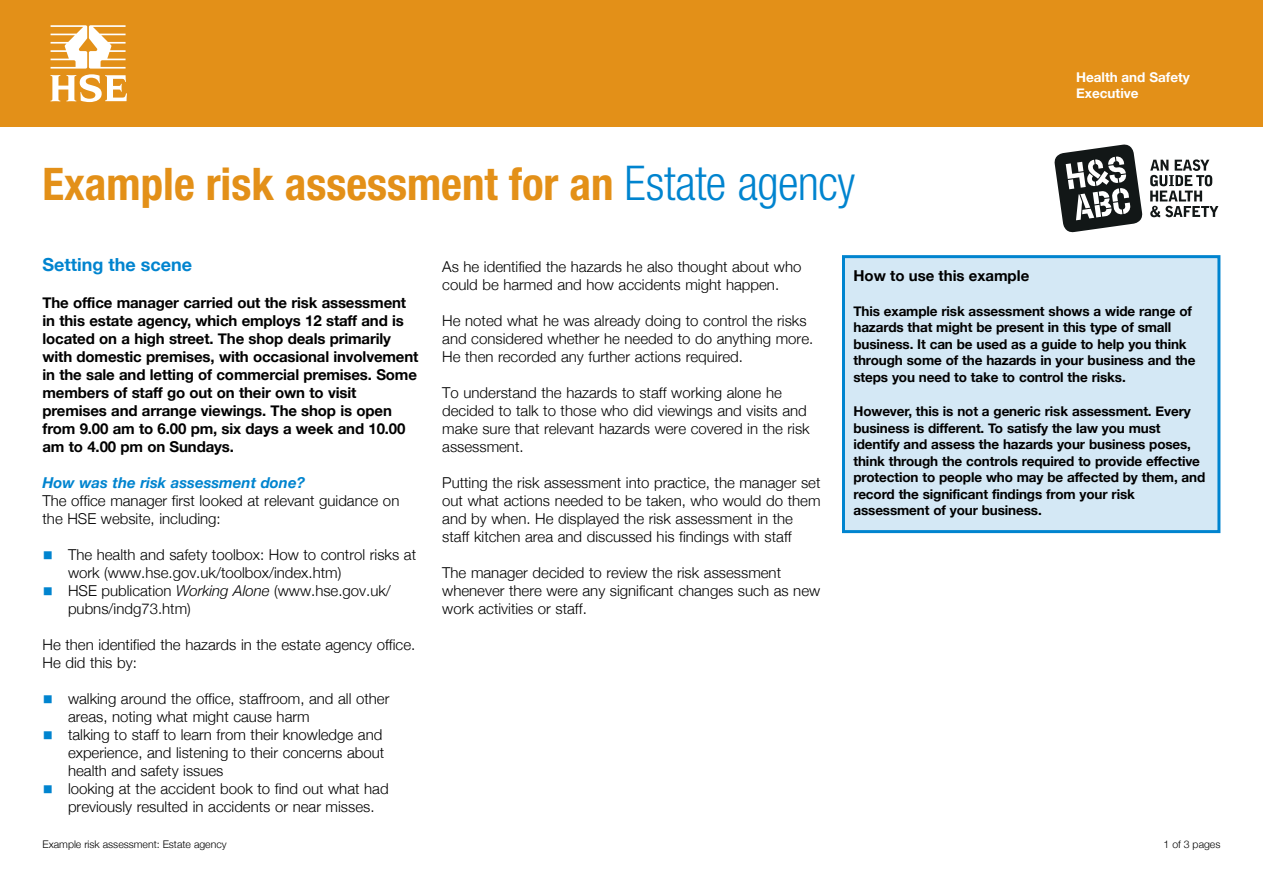
<style>
.page{position:relative;width:1263px;height:893px;background:#fff}
.page>*{position:absolute;margin:0;border:0;box-sizing:border-box;transform-origin:0 0}
.t1{font:700 condensed 45px "Helvetica Neue";color:#e39018}
.t2{font:700 18px "Helvetica Neue";color:#0084cf}
.t3{font:300 15px/18px "Helvetica Neue";color:#000}
.t4{font:700 15px/18px "Helvetica Neue";letter-spacing:-.01em;color:#000}
.t5{font:italic 700 15px "Helvetica Neue";color:#0084cf}
.t6{font:700 13.5px/16.5px "Helvetica Neue";letter-spacing:-.01em;color:#000}
.t7{font:700 13.5px/16.5px "Helvetica Neue";color:#fff}
.Footer_right__artifa{font:300 10.5px "Helvetica Neue";color:#000}
.s1{font-weight:300;font-size:48px;color:#0084cf}
.s2{font-family:"Arial Unicode MS";font-weight:400;font-size:18px;color:#0084cf}
.s3{font-style:italic}
</style>
<div class="page">
<div style="left:0;top:0;width:1263px;height:126px;background:#e39018"></div>
<svg style="left:51px;top:25px;width:76px;height:77px"></svg>
<div style="left:843px;top:257px;width:376px;height:275px;background:#d4e8f5"></div>
<div style="left:842px;top:255px;width:378px;height:278px;border:3px solid #0084cf"></div>
<svg style="left:1054px;top:145px;width:89px;height:87px"></svg>
<svg style="left:1150px;top:159px;width:68px;height:58px"></svg>
<p class="t1" style="left:43px;top:156px;width:814px">Example risk assessment for an <span class="s1">Estate agency</span></p>
<p class="t7" style="left:1076px;top:69px;width:115px">Health and Safety<br>Executive</p>
<h1 class="t2" style="left:43px;top:251px;width:151px">Setting the scene</h1>
<p class="t4" style="left:43px;top:294px;width:377px">The office manager carried out the risk assessment in this estate agency, which employs 12 staff and is located on a high street. The shop deals primarily with domestic premises, with occasional involvement in the sale and letting of commercial premises. Some members of staff go out on their own to visit premises and arrange viewings. The shop is open from 9.00 am to 6.00 pm, six days a week and 10.00 am to 4.00 pm on Sundays.</p>
<h2 class="t5" style="left:43px;top:470px;width:264px">How was the risk assessment done?</h2>
<p class="t3" style="left:43px;top:490px;width:358px">The office manager first looked at relevant guidance on the HSE website, including:</p>
<p class="t3" style="left:68px;top:544px;width:350px;text-indent:-26px"><span class="s2">■</span> The health and safety toolbox: How to control risks at work (www.hse.gov.uk/toolbox/index.htm)</p>
<p class="t3" style="left:68px;top:580px;width:324px;text-indent:-26px"><span class="s2">■</span> HSE publication <span class="s3">Working Alone</span> (www.hse.gov.uk/ pubns/indg73.htm)</p>
<p class="t3" style="left:43px;top:634px;width:374px">He then identified the hazards in the estate agency office.<br>He did this by:</p>
<p class="t3" style="left:68px;top:688px;width:323px;text-indent:-26px"><span class="s2">■</span> walking around the office, staffroom, and all other areas, noting what might cause harm</p>
<p class="t3" style="left:68px;top:724px;width:318px;text-indent:-26px"><span class="s2">■</span> talking to staff to learn from their knowledge and experience, and listening to their concerns about health and safety issues</p>
<p class="t3" style="left:68px;top:778px;width:322px;text-indent:-26px"><span class="s2">■</span> looking at the accident book to find out what had previously resulted in accidents or near misses.</p>
<p class="Footer_right__artifa" style="left:43px;top:835px;width:186px">Example risk assessment: Estate agency</p>
<p class="t3" style="left:442px;top:256px;width:361px">As he identified the hazards he also thought about who could be harmed and how accidents might happen.</p>
<p class="t3" style="left:442px;top:310px;width:372px">He noted what he was already doing to control the risks and considered whether he needed to do anything more.<br>He then recorded any further actions required.</p>
<p class="t3" style="left:442px;top:382px;width:369px">To understand the hazards to staff working alone he decided to talk to those who did viewings and visits and make sure that relevant hazards were covered in the risk assessment.</p>
<p class="t3" style="left:442px;top:472px;width:380px">Putting the risk assessment into practice, the manager set out what actions needed to be taken, who would do them and by when. He displayed the risk assessment in the staff kitchen area and discussed his findings with staff</p>
<p class="t3" style="left:442px;top:562px;width:379px">The manager decided to review the risk assessment whenever there were any significant changes such as new work activities or staff.</p>
<h1 class="t4" style="left:853px;top:267px;width:177px">How to use this example</h1>
<p class="t6" style="left:853px;top:303px;width:344px">This example risk assessment shows a wide range of hazards that might be present in this type of small business. It can be used as a guide to help you think through some of the hazards in your business and the steps you need to take to control the risks.</p>
<p class="t6" style="left:853px;top:404px;width:353px">However, this is not a generic risk assessment. Every business is different. To satisfy the law you must identify and assess the hazards your business poses, think through the controls required to provide effective protection to people who may be affected by them, and record the significant findings from your risk assessment of your business.</p>
<p class="Footer_right__artifa" style="left:1164px;top:835px;width:58px">1 of 3 pages</p>
</div>
